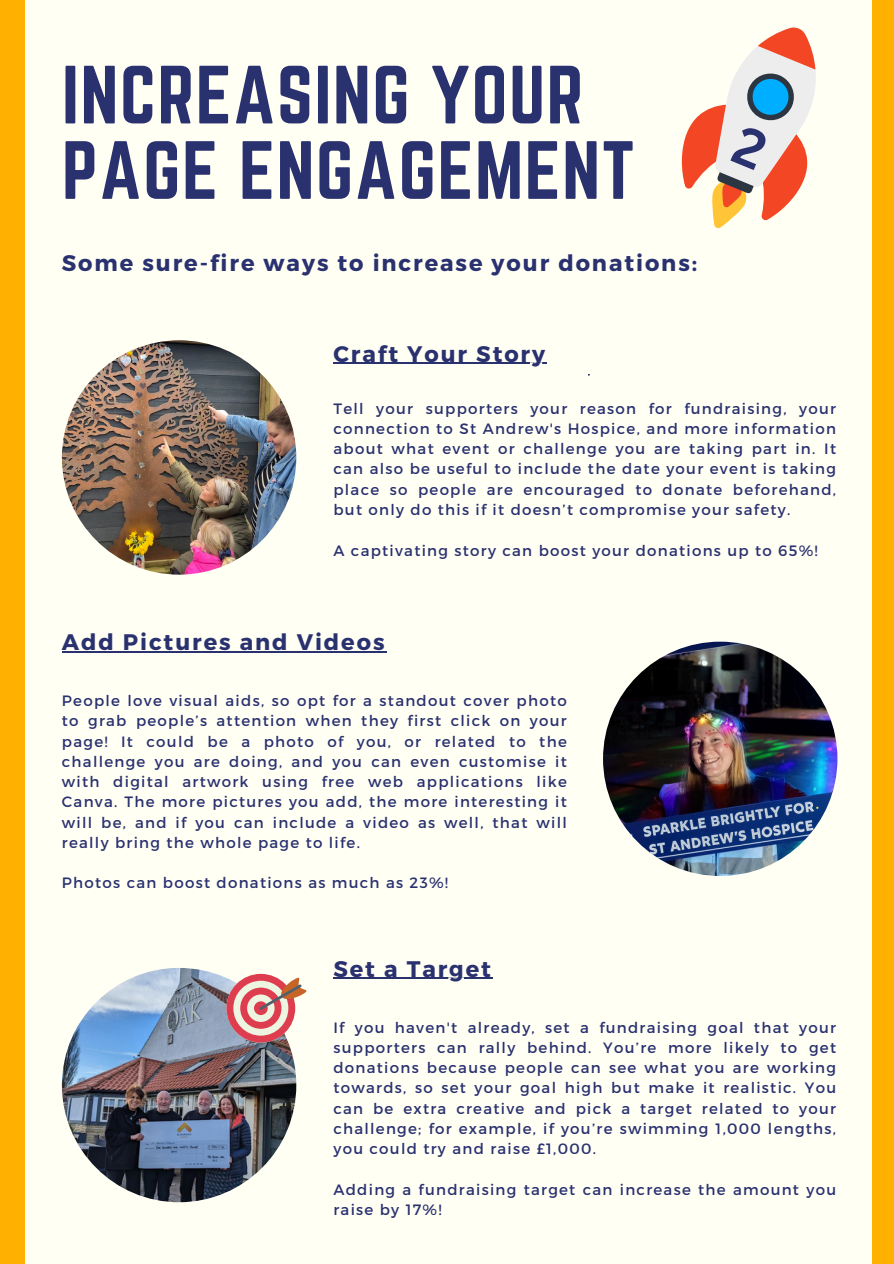
<style>
.page{position:relative;width:894px;height:1264px;background:#fff}
.page>*{position:absolute;margin:0;border:0;box-sizing:border-box;transform-origin:0 0}
.t1{font:72.15px/75.3px "Norwester";letter-spacing:.02em;color:#2a316f}
.t2{font:700 22.5px "Montserrat";letter-spacing:.085em;color:#2a316f}
.t3{font:15px/20.2px "Montserrat";letter-spacing:.085em;color:#2a316f;text-align:justify}
</style>
<div class="page">
<div style="left:0;top:0;width:893px;height:1263px;background:#fffff4"></div>
<div style="left:0;top:0;width:25px;height:1263px;background:#ffb000"></div>
<div style="left:871px;top:0;width:22px;height:1263px;background:#ffb000"></div>
<img style="left:603px;top:641px;width:234px;height:235px;border-radius:50%">
<img style="left:62px;top:340px;width:234px;height:234px;border-radius:50%">
<img style="left:62px;top:967px;width:234px;height:235px;border-radius:50%">
<svg style="left:226px;top:973px;width:81px;height:69px"></svg>
<hr style="left:333px;top:363px;width:214px;height:1px;background:#2a316f">
<hr style="left:333px;top:977px;width:160px;height:2px;background:#2a316f">
<hr style="left:62px;top:651px;width:324px;height:1px;background:#2a316f">
<svg style="left:681px;top:27px;width:135px;height:202px"></svg>
<p class="t1" style="left:62px;top:57px;width:574px">INCREASING YOUR<br>PAGE ENGAGEMENT</p>
<p class="t2" style="left:62px;top:249px;width:636px">Some sure-fire ways to increase your donations:</p>
<p class="t2" style="left:333px;top:339px;width:213px">Craft Your Story</p>
<p class="t3" style="left:333px;top:397px;width:504px">Tell your supporters your reason for fundraising, your connection to St Andrew's Hospice, and more information about what event or challenge you are taking part in. It can also be useful to include the date your event is taking place so people are encouraged to donate beforehand, but only do this if it doesn’t compromise your safety.</p>
<h2 class="t3" style="left:333px;top:539px;width:485px">A captivating story can boost your donations up to 65%!</h2>
<h2 class="t2" style="left:62px;top:627px;width:324px">Add Pictures and Videos</h2>
<p class="t3" style="left:62px;top:689px;width:506px">People love visual aids, so opt for a standout cover photo to grab people’s attention when they first click on your page! It could be a photo of you, or related to the challenge you are doing, and you can even customise it with digital artwork using free web applications like Canva. The more pictures you add, the more interesting it will be, and if you can include a video as well, that will really bring the whole page to life.</p>
<p class="t3" style="left:62px;top:872px;width:387px">Photos can boost donations as much as 23%!</p>
<p class="t2" style="left:333px;top:954px;width:159px">Set a Target</p>
<p class="t3" style="left:333px;top:1016px;width:504px">If you haven't already, set a fundraising goal that your supporters can rally behind. You’re more likely to get donations because people can see what you are working towards, so set your goal high but make it realistic. You can be extra creative and pick a target related to your challenge; for example, if you’re swimming 1,000 lengths, you could try and raise £1,000.</p>
<p class="t3" style="left:333px;top:1178px;width:504px">Adding a fundraising target can increase the amount you raise by 17%!</p>
</div>
